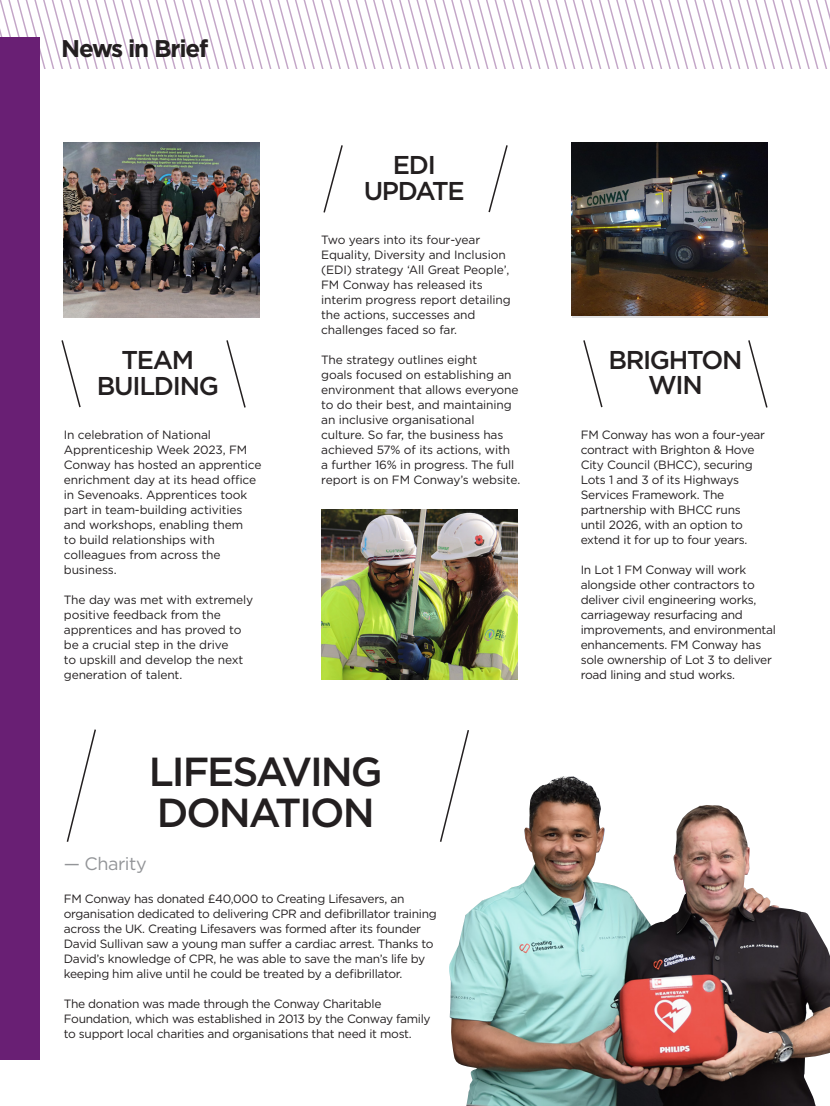
<style>
.page{position:relative;width:830px;height:1106px;background:#fff}
.page>*{position:absolute;margin:0;border:0;box-sizing:border-box;transform-origin:0 0}
.t1{font:500 40.5px/41px "Gotham";letter-spacing:-.05em;color:#231f20}
.t2{font:500 25.8px/25.8px "Gotham";letter-spacing:-.05em;color:#231f20;text-align:center}
.t3{font:700 24.15px "Gotham";letter-spacing:-.05em;color:#231f20}
.t4{font:18px "Gotham";letter-spacing:-.025em;color:#939598}
.t5{font:12px/15px "Gotham";letter-spacing:-.02em;color:#231f20}
</style>
<div class="page">
<img style="left:449px;top:776px;width:380px;height:330px">
<svg style="left:323px;top:145px;width:20px;height:68px"></svg>
<svg style="left:488px;top:145px;width:20px;height:68px"></svg>
<svg style="left:0;top:0;width:829px;height:69px"></svg>
<img style="left:64px;top:142px;width:195px;height:175px">
<svg style="left:226px;top:340px;width:20px;height:68px"></svg>
<svg style="left:61px;top:340px;width:20px;height:68px"></svg>
<svg style="left:66px;top:729px;width:30px;height:113px"></svg>
<svg style="left:440px;top:730px;width:30px;height:113px"></svg>
<svg style="left:748px;top:340px;width:20px;height:68px"></svg>
<svg style="left:583px;top:340px;width:20px;height:68px"></svg>
<img style="left:571px;top:142px;width:196px;height:174px">
<img style="left:321px;top:509px;width:195px;height:170px">
<div style="left:0;top:37px;width:40px;height:1022px;background:#691f74"></div>
<p class="t3" style="left:61px;top:32px;width:149px">News in Brief</p>
<p class="t2" style="left:97px;top:347px;width:124px">TEAM<br>BUILDING</p>
<p class="t5" style="left:64px;top:427px;width:199px">In celebration of National<br>Apprenticeship Week 2023, FM<br>Conway has hosted an apprentice enrichment day at its head office in Sevenoaks. Apprentices took part in team-building activities and workshops, enabling them<br>to build relationships with colleagues from across the business.</p>
<p class="t5" style="left:64px;top:592px;width:191px">The day was met with extremely positive feedback from the apprentices and has proved to be a crucial step in the drive<br>to upskill and develop the next generation of talent.</p>
<p class="t2" style="left:363px;top:152px;width:103px">EDI<br>UPDATE</p>
<p class="t5" style="left:321px;top:232px;width:191px">Two years into its four-year<br>Equality, Diversity and Inclusion (EDI) strategy ‘All Great People’,<br>FM Conway has released its interim progress report detailing the actions, successes and challenges faced so far.</p>
<p class="t5" style="left:321px;top:352px;width:200px">The strategy outlines eight<br>goals focused on establishing an environment that allows everyone to do their best, and maintaining an inclusive organisational culture. So far, the business has achieved 57% of its actions, with<br>a further 16% in progress. The full report is on FM Conway’s website.</p>
<p class="t1" style="left:149px;top:750px;width:235px">LIFESAVING<br>DONATION</p>
<p class="t4" style="left:64px;top:852px;width:84px">— Charity</p>
<p class="t5" style="left:64px;top:891px;width:374px">FM Conway has donated £40,000 to Creating Lifesavers, an organisation dedicated to delivering CPR and defibrillator training across the UK. Creating Lifesavers was formed after its founder David Sullivan saw a young man suffer a cardiac arrest. Thanks to David’s knowledge of CPR, he was able to save the man’s life by keeping him alive until he could be treated by a defibrillator.</p>
<p class="t5" style="left:64px;top:996px;width:368px">The donation was made through the Conway Charitable<br>Foundation, which was established in 2013 by the Conway family to support local charities and organisations that need it most.</p>
<p class="t2" style="left:608px;top:346px;width:136px">BRIGHTON<br>WIN</p>
<p class="t5" style="left:580px;top:427px;width:186px">FM Conway has won a four-year contract with Brighton &amp; Hove<br>City Council (BHCC), securing<br>Lots 1 and 3 of its Highways<br>Services Framework. The partnership with BHCC runs until 2026, with an option to extend it for up to four years.</p>
<p class="t5" style="left:580px;top:562px;width:197px">In Lot 1 FM Conway will work alongside other contractors to deliver civil engineering works, carriageway resurfacing and improvements, and environmental enhancements. FM Conway has sole ownership of Lot 3 to deliver road lining and stud works.</p>
</div>
